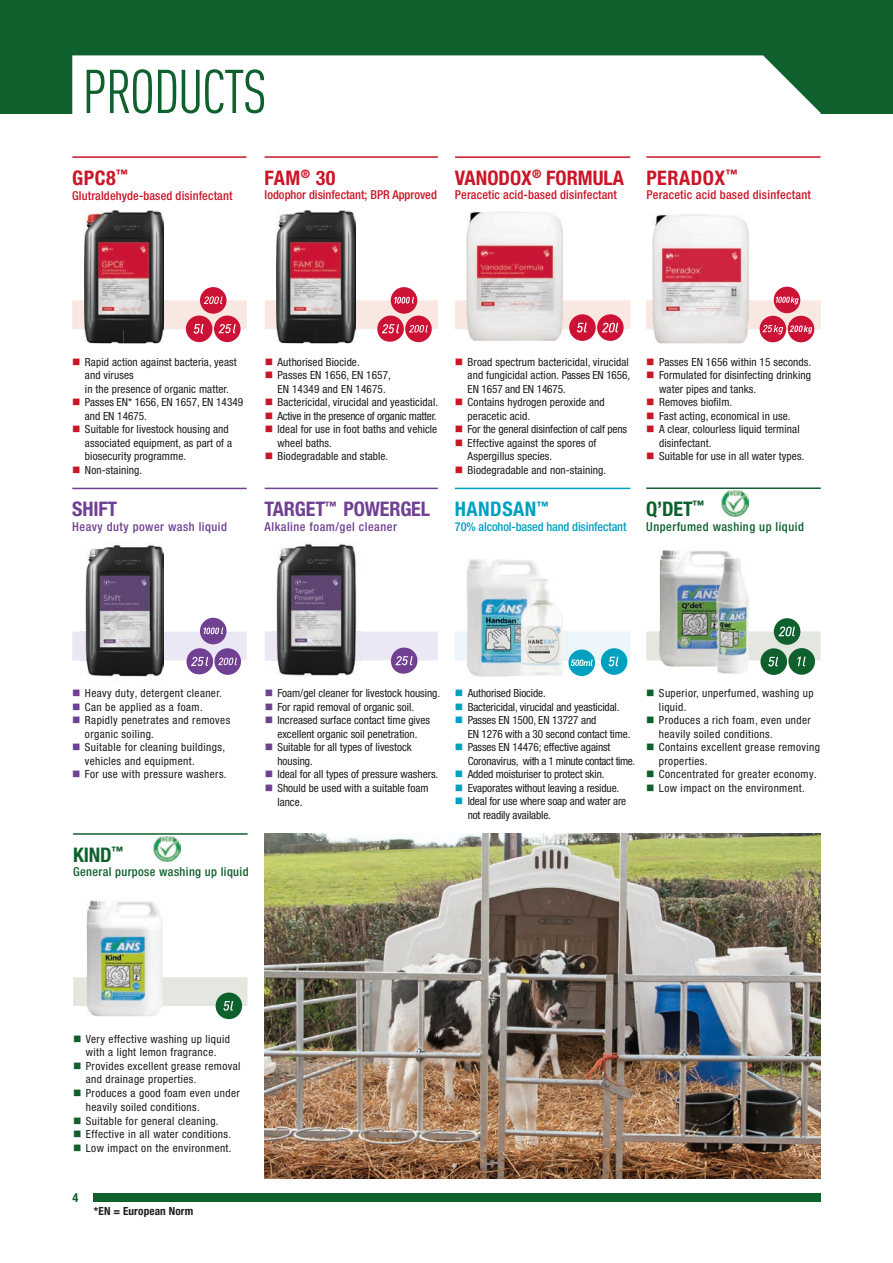
<style>
.page{position:relative;width:893px;height:1263px;background:#fff}
.page>*{position:absolute;margin:0;border:0;box-sizing:border-box;transform-origin:0 0}
.t1{font:condensed 60.75px "DINOT";letter-spacing:-.025em;color:#0e602d}
.t2{font:700 condensed 20.1px "Helvetica Neue LT Pro";color:#cb1528}
.t3{font:700 condensed 20.1px "Helvetica Neue LT Pro";letter-spacing:-.01em;color:#704092}
.t4{font:700 condensed 20.1px "Helvetica Neue LT Pro";letter-spacing:-.01em;color:#0e602d}
.t5{font:700 condensed 20.1px "Helvetica Neue LT Pro";letter-spacing:.025em;color:#cb1528}
.t6{font:700 condensed 20.1px "Helvetica Neue LT Pro";letter-spacing:.025em;color:#00a1c0}
.t7{font:500 condensed 12.3px "Helvetica Neue LT Pro";letter-spacing:.01em;color:#cb1528}
.t8{font:500 condensed 12.3px "Helvetica Neue LT Pro";letter-spacing:.03em;color:#0e602d}
.t9{font:500 condensed 12.3px "Helvetica Neue LT Pro";letter-spacing:.04em;color:#704092}
.t10{font:500 condensed 12.3px "Helvetica Neue LT Pro";letter-spacing:-.01em;color:#00a1c0}
.t11{font:700 condensed 12.3px "Helvetica Neue LT Pro";color:#0e602d}
.t12{font:condensed 11.25px/13.5px "Helvetica Neue LT Pro";letter-spacing:.01em;color:#1d1d1b}
.t13{font:condensed 11.25px/13.5px "Helvetica Neue LT Pro";letter-spacing:.035em;color:#1d1d1b}
.t14{font:condensed 11.25px/13.5px "Helvetica Neue LT Pro";letter-spacing:-.01em;color:#1d1d1b}
.t15{font:700 condensed 11.25px "Helvetica Neue LT Pro";letter-spacing:.01em;color:#1d1d1b}
</style>
<div class="page">
<div style="left:0;top:0;width:893px;height:113px;background:#0e602d"></div>
<div style="left:72px;top:55px;width:749px;height:59px;background:#fff"></div>
<div style="left:94px;top:1193px;width:727px;height:9px;background:#0e602d"></div>
<hr style="left:72px;top:488px;width:175px;height:1px;background:#704092">
<img style="left:85px;top:544px;width:78px;height:133px">
<div style="left:187px;top:648px;width:26px;height:26px;background:#704092;border-radius:50%"></div>
<div style="left:214px;top:648px;width:27px;height:27px;background:#704092;border-radius:50%"></div>
<div style="left:200px;top:618px;width:27px;height:26px;background:#704092;border-radius:50%"></div>
<svg style="left:72px;top:627px;width:175px;height:39px"></svg>
<hr style="left:265px;top:488px;width:173px;height:1px;background:#704092">
<div style="left:391px;top:647px;width:26px;height:27px;background:#704092;border-radius:50%"></div>
<svg style="left:265px;top:632px;width:173px;height:33px"></svg>
<img style="left:272px;top:543px;width:89px;height:133px">
<hr style="left:646px;top:156px;width:175px;height:2px;background:#cb1528">
<img style="left:653px;top:214px;width:96px;height:129px">
<div style="left:788px;top:316px;width:26px;height:26px;background:#cd1335;border-radius:50%"></div>
<div style="left:774px;top:287px;width:26px;height:26px;background:#cd1335;border-radius:50%"></div>
<div style="left:760px;top:316px;width:26px;height:26px;background:#cd1335;border-radius:50%"></div>
<svg style="left:646px;top:297px;width:175px;height:37px"></svg>
<hr style="left:265px;top:156px;width:173px;height:2px;background:#cb1528">
<svg style="left:377px;top:316px;width:27px;height:26px"></svg>
<div style="left:405px;top:316px;width:27px;height:26px;background:#cd1335;border-radius:50%"></div>
<div style="left:391px;top:287px;width:26px;height:27px;background:#cd1335;border-radius:50%"></div>
<svg style="left:265px;top:297px;width:173px;height:36px"></svg>
<img style="left:276px;top:211px;width:79px;height:88px">
<img style="left:276px;top:299px;width:79px;height:44px">
<hr style="left:646px;top:487px;width:175px;height:2px;background:#0e602d">
<img style="left:660px;top:550px;width:72px;height:77px">
<div style="left:788px;top:648px;width:27px;height:27px;background:#0e602d;border-radius:50%"></div>
<div style="left:760px;top:648px;width:27px;height:27px;background:#0e602d;border-radius:50%"></div>
<div style="left:774px;top:618px;width:26px;height:27px;background:#0e602d;border-radius:50%"></div>
<svg style="left:646px;top:627px;width:175px;height:39px"></svg>
<img style="left:737px;top:559px;width:11px;height:101px">
<img style="left:717px;top:660px;width:31px;height:14px">
<img style="left:717px;top:557px;width:20px;height:109px">
<img style="left:722px;top:491px;width:26px;height:25px">
<hr style="left:73px;top:833px;width:175px;height:2px;background:#0e602d">
<img style="left:154px;top:837px;width:26px;height:25px">
<img style="left:265px;top:833px;width:556px;height:345px">
<div style="left:216px;top:992px;width:26px;height:27px;background:#0e602d;border-radius:50%"></div>
<svg style="left:73px;top:977px;width:174px;height:34px"></svg>
<img style="left:87px;top:900px;width:76px;height:116px">
<img style="left:87px;top:977px;width:76px;height:29px">
<hr style="left:72px;top:156px;width:175px;height:2px;background:#cb1528">
<img style="left:84px;top:211px;width:79px;height:85px">
<img style="left:85px;top:334px;width:78px;height:9px">
<div style="left:214px;top:315px;width:27px;height:27px;background:#cd1335;border-radius:50%"></div>
<div style="left:200px;top:287px;width:27px;height:27px;background:#cd1335;border-radius:50%"></div>
<div style="left:186px;top:315px;width:26px;height:27px;background:#cd1335;border-radius:50%"></div>
<svg style="left:72px;top:296px;width:175px;height:38px"></svg>
<hr style="left:455px;top:488px;width:175px;height:1px;background:#00a1c0">
<div style="left:568px;top:649px;width:27px;height:27px;background:#00a1c0;border-radius:50%"></div>
<img style="left:467px;top:560px;width:70px;height:38px">
<img style="left:467px;top:598px;width:41px;height:78px">
<img style="left:508px;top:570px;width:34px;height:106px">
<img style="left:521px;top:579px;width:42px;height:97px">
<div style="left:601px;top:648px;width:26px;height:27px;background:#00a1c0;border-radius:50%"></div>
<svg style="left:455px;top:632px;width:175px;height:34px;background:#b7d5dc"></svg>
<hr style="left:455px;top:156px;width:175px;height:2px;background:#cb1528">
<img style="left:467px;top:211px;width:96px;height:130px">
<div style="left:569px;top:314px;width:27px;height:27px;background:#cd1335;border-radius:50%"></div>
<svg style="left:597px;top:314px;width:27px;height:27px"></svg>
<svg style="left:455px;top:300px;width:175px;height:32px;background:#e7c8cb"></svg>
<h1 class="t1" style="left:82px;top:56px;width:186px">PRODUCTS</h1>
<h2 class="t2" style="left:72px;top:166px;width:57px">GPC8<sup>™</sup></h2>
<p class="t7" style="left:72px;top:188px;width:162px">Glutraldehyde-based disinfectant</p>
<h2 class="t2" style="left:265px;top:166px;width:72px">FAM<sup>®</sup> 30</h2>
<p class="t7" style="left:265px;top:188px;width:174px">Iodophor disinfectant; BPR Approved</p>
<h2 class="t2" style="left:455px;top:166px;width:171px">VANODOX<sup>®</sup> FORMULA</h2>
<p class="t7" style="left:455px;top:188px;width:164px">Peracetic acid-based disinfectant</p>
<h2 class="t5" style="left:646px;top:166px;width:93px">PERADOX<sup>™</sup></h2>
<p class="t7" style="left:646px;top:188px;width:166px">Peracetic acid based disinfectant</p>
<p class="t12" style="left:85px;top:355px;width:160px">Rapid action against bacteria, yeast and viruses<br>in the presence of organic matter.<br>Passes EN* 1656, EN 1657, EN 14349 and EN 14675.<br>Suitable for livestock housing and associated equipment, as part of a biosecurity programme.<br>Non-staining.</p>
<h2 class="t3" style="left:72px;top:497px;width:46px">SHIFT</h2>
<p class="t9" style="left:72px;top:519px;width:156px">Heavy duty power wash liquid</p>
<p class="t12" style="left:278px;top:355px;width:162px">Authorised Biocide.<br>Passes EN 1656, EN 1657,<br>EN 14349 and EN 14675.<br>Bactericidal, virucidal and yeasticidal.<br>Active in the presence of organic matter.<br>Ideal for use in foot baths and vehicle wheel baths.<br>Biodegradable and stable.</p>
<h2 class="t3" style="left:265px;top:497px;width:167px">TARGET<sup>™</sup> POWERGEL</h2>
<p class="t9" style="left:265px;top:519px;width:134px">Alkaline foam/gel cleaner</p>
<p class="t12" style="left:468px;top:355px;width:164px">Broad spectrum bactericidal, virucidal and fungicidal action. Passes EN 1656,<br>EN 1657 and EN 14675.<br>Contains hydrogen peroxide and peracetic acid.<br>For the general disinfection of calf pens<br>Effective against the spores of<br>Aspergillus species.<br>Biodegradable and non-staining.</p>
<h2 class="t6" style="left:455px;top:497px;width:95px">HANDSAN<sup>™</sup></h2>
<p class="t10" style="left:455px;top:519px;width:173px">70% alcohol-based hand disinfectant</p>
<p class="t12" style="left:659px;top:355px;width:154px">Passes EN 1656 within 15 seconds.<br>Formulated for disinfecting drinking water pipes and tanks.<br>Removes biofilm.<br>Fast acting, economical in use.<br>A clear, colourless liquid terminal disinfectant.<br>Suitable for use in all water types.</p>
<h2 class="t4" style="left:646px;top:497px;width:59px">Q’DET<sup>™</sup></h2>
<p class="t8" style="left:646px;top:519px;width:159px">Unperfumed washing up liquid</p>
<p class="t13" style="left:85px;top:686px;width:147px">Heavy duty, detergent cleaner.<br>Can be applied as a foam.<br>Rapidly penetrates and removes organic soiling.<br>Suitable for cleaning buildings, vehicles and equipment.<br>For use with pressure washers.</p>
<h2 class="t4" style="left:73px;top:843px;width:51px">KIND<sup>™</sup></h2>
<p class="t8" style="left:73px;top:864px;width:177px">General purpose washing up liquid</p>
<p class="t12" style="left:277px;top:686px;width:164px">Foam/gel cleaner for livestock housing.<br>For rapid removal of organic soil.<br>Increased surface contact time gives excellent organic soil penetration.<br>Suitable for all types of livestock housing.<br>Ideal for all types of pressure washers.<br>Should be used with a suitable foam lance.</p>
<p class="t14" style="left:468px;top:686px;width:169px">Authorised Biocide.<br>Bactericidal, virucidal and yeasticidal.<br>Passes EN 1500, EN 13727 and<br>EN 1276 with a 30 second contact time.<br>Passes EN 14476; effective against Coronavirus, with a 1 minute contact time.<br>Added moisturiser to protect skin.<br>Evaporates without leaving a residue.<br>Ideal for use where soap and water are not readily available.</p>
<p class="t13" style="left:659px;top:686px;width:163px">Superior, unperfumed, washing up liquid.<br>Produces a rich foam, even under heavily soiled conditions.<br>Contains excellent grease removing properties.<br>Concentrated for greater economy.<br>Low impact on the environment.</p>
<p class="t13" style="left:86px;top:1032px;width:156px">Very effective washing up liquid with a light lemon fragrance.<br>Provides excellent grease removal and drainage properties.<br>Produces a good foam even under heavily soiled conditions.<br>Suitable for general cleaning.<br>Effective in all water conditions.<br>Low impact on the environment.</p>
<p class="t11" style="left:72px;top:1190px;width:7px">4</p>
<p class="t15" style="left:94px;top:1204px;width:101px">*EN = European Norm</p>
</div>
